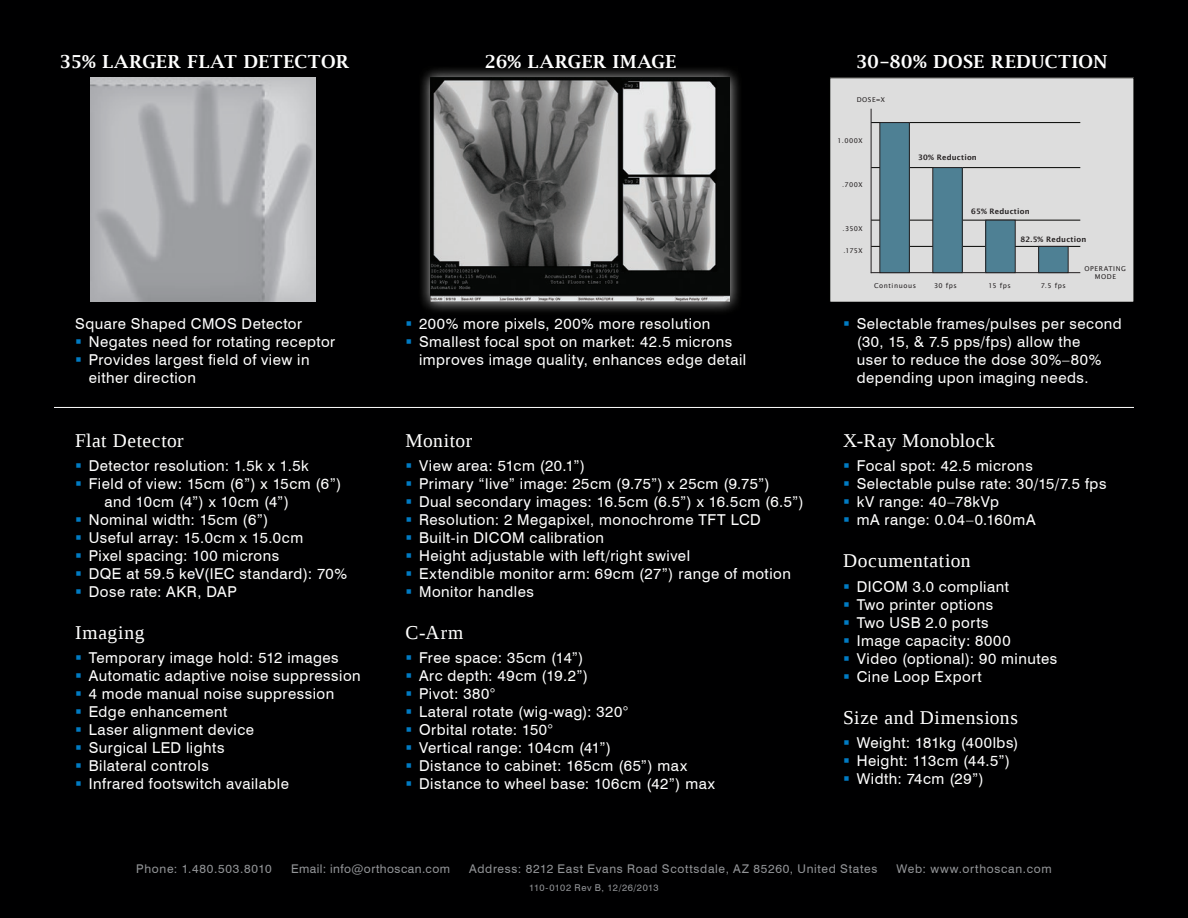
<style>
.page{position:relative;width:1188px;height:918px;background:#000001}
.page>*{position:absolute;margin:0;border:0;box-sizing:border-box;transform-origin:0 0}
.t1{font:19.5px "Liberation Serif";letter-spacing:.025em;color:#fff}
.feature_title{font:600 18px "Lucida Bright";letter-spacing:.02em;color:#fff}
.feature_paragraph{font:15px/18px "Swiss 721 BT";letter-spacing:.035em;color:#fff}
.t2{font:12px "Swiss 721 BT";letter-spacing:.055em;color:#939598}
.t3{font:12px "Swiss 721 BT";letter-spacing:.035em;color:#939598}
.t4{font:9.3px "Swiss 721 BT";letter-spacing:.045em;color:#939598}
.t5{font:600 7.5px "Lucida Sans";letter-spacing:.03em;color:#231f20}
.t6{font:6.6px/7.9px "Lucida Sans";letter-spacing:.085em;color:#231f20;text-align:center}
</style>
<div class="page">
<div style="left:418px;top:65px;width:324px;height:249px;background:#fff;opacity:.75"></div>
<img style="left:430px;top:77px;width:300px;height:225px">
<img style="left:91px;top:77px;width:225px;height:225px">
<div style="left:830px;top:78px;width:303px;height:224px;background:#ddd"></div>
<div style="left:829px;top:77px;width:304px;height:225px;border:1px solid #040503"></div>
<hr style="left:871px;top:122px;width:209px;height:1px;background:#040503">
<hr style="left:871px;top:167px;width:209px;height:1px;background:#040503">
<hr style="left:871px;top:220px;width:209px;height:1px;background:#040503">
<hr style="left:871px;top:246px;width:209px;height:1px;background:#040503">
<hr style="left:871px;top:109px;width:1px;height:164px;background:#231f20">
<hr style="left:871px;top:272px;width:209px;height:1px;background:#231f20">
<div style="left:880px;top:123px;width:29px;height:150px;background:#4e8094"></div>
<div style="left:879px;top:122px;width:31px;height:151px;border:1px solid #231f20"></div>
<div style="left:1039px;top:246px;width:29px;height:27px;background:#4e8094"></div>
<div style="left:1038px;top:246px;width:31px;height:27px;border:1px solid #231f20"></div>
<div style="left:986px;top:220px;width:29px;height:53px;background:#4e8094"></div>
<div style="left:985px;top:220px;width:31px;height:53px;border:1px solid #231f20"></div>
<div style="left:933px;top:168px;width:29px;height:105px;background:#4e8094"></div>
<div style="left:932px;top:167px;width:31px;height:106px;border:1px solid #231f20"></div>
<hr style="left:54px;top:407px;width:1080px;height:1px;background:#fff">
<p class="feature_title" style="left:60px;top:51px;width:291px">35% LARGER FLAT DETECTOR</p>
<p class="feature_title" style="left:856px;top:51px;width:253px">30–80% DOSE REDUCTION</p>
<p class="feature_title" style="left:485px;top:51px;width:193px">26% LARGER IMAGE</p>
<p class="t6" style="left:857px;top:95px;width:30px">DOSE=X</p>
<p class="feature_paragraph" style="left:75px;top:314px;width:228px">Square Shaped CMOS Detector</p>
<p class="feature_paragraph" style="left:89px;top:332px;width:248px">Negates need for rotating receptor</p>
<p class="feature_paragraph" style="left:89px;top:350px;width:222px">Provides largest field of view in either direction</p>
<p class="t1" style="left:75px;top:428px;width:110px">Flat Detector</p>
<p class="feature_paragraph" style="left:89px;top:457px;width:222px">Detector resolution: 1.5k x 1.5k</p>
<p class="feature_paragraph" style="left:104px;top:475px;width:238px;text-indent:-16px">Field of view: 15cm (6”) x 15cm (6”) and 10cm (4”) x 10cm (4”)</p>
<p class="feature_paragraph" style="left:89px;top:511px;width:181px">Nominal width: 15cm (6”)</p>
<p class="feature_paragraph" style="left:89px;top:529px;width:216px">Useful array: 15.0cm x 15.0cm</p>
<p class="feature_paragraph" style="left:89px;top:547px;width:192px">Pixel spacing: 100 microns</p>
<p class="feature_paragraph" style="left:89px;top:565px;width:260px">DQE at 59.5 keV(IEC standard): 70%</p>
<p class="feature_paragraph" style="left:89px;top:583px;width:150px">Dose rate: AKR, DAP</p>
<p class="t1" style="left:75px;top:620px;width:71px">Imaging</p>
<p class="feature_paragraph" style="left:89px;top:649px;width:251px">Temporary image hold: 512 images</p>
<p class="feature_paragraph" style="left:89px;top:667px;width:274px">Automatic adaptive noise suppression</p>
<p class="feature_paragraph" style="left:89px;top:685px;width:247px">4 mode manual noise suppression</p>
<p class="feature_paragraph" style="left:89px;top:703px;width:140px">Edge enhancement</p>
<p class="feature_paragraph" style="left:89px;top:721px;width:167px">Laser alignment device</p>
<p class="feature_paragraph" style="left:89px;top:739px;width:137px">Surgical LED lights</p>
<p class="feature_paragraph" style="left:89px;top:757px;width:122px">Bilateral controls</p>
<p class="feature_paragraph" style="left:89px;top:775px;width:202px">Infrared footswitch available</p>
<p class="feature_paragraph" style="left:419px;top:314px;width:293px">200% more pixels, 200% more resolution</p>
<p class="feature_paragraph" style="left:419px;top:332px;width:329px">Smallest focal spot on market: 42.5 microns improves image quality, enhances edge detail</p>
<p class="t1" style="left:406px;top:428px;width:68px">Monitor</p>
<p class="feature_paragraph" style="left:419px;top:457px;width:168px">View area: 51cm (20.1”)</p>
<p class="feature_paragraph" style="left:419px;top:475px;width:352px">Primary “live” image: 25cm (9.75”) x 25cm (9.75”)</p>
<p class="feature_paragraph" style="left:419px;top:493px;width:386px">Dual secondary images: 16.5cm (6.5”) x 16.5cm (6.5”)</p>
<p class="feature_paragraph" style="left:419px;top:511px;width:343px">Resolution: 2 Megapixel, monochrome TFT LCD</p>
<p class="feature_paragraph" style="left:419px;top:529px;width:187px">Built-in DICOM calibration</p>
<p class="feature_paragraph" style="left:419px;top:547px;width:272px">Height adjustable with left/right swivel</p>
<p class="feature_paragraph" style="left:419px;top:565px;width:373px">Extendible monitor arm: 69cm (27”) range of motion</p>
<p class="feature_paragraph" style="left:419px;top:583px;width:116px">Monitor handles</p>
<p class="t1" style="left:406px;top:620px;width:59px">C-Arm</p>
<p class="feature_paragraph" style="left:419px;top:649px;width:166px">Free space: 35cm (14”)</p>
<p class="feature_paragraph" style="left:419px;top:667px;width:171px">Arc depth: 49cm (19.2”)</p>
<p class="feature_paragraph" style="left:419px;top:685px;width:77px">Pivot: 380°</p>
<p class="feature_paragraph" style="left:419px;top:703px;width:210px">Lateral rotate (wig-wag): 320°</p>
<p class="feature_paragraph" style="left:419px;top:721px;width:135px">Orbital rotate: 150°</p>
<p class="feature_paragraph" style="left:419px;top:739px;width:194px">Vertical range: 104cm (41”)</p>
<p class="feature_paragraph" style="left:419px;top:757px;width:270px">Distance to cabinet: 165cm (65”) max</p>
<p class="feature_paragraph" style="left:419px;top:775px;width:297px">Distance to wheel base: 106cm (42”) max</p>
<p class="t6" style="left:838px;top:137px;width:27px">1.000X</p>
<p class="t6" style="left:842px;top:181px;width:22px">.700X</p>
<p class="t6" style="left:842px;top:224px;width:22px">.350X</p>
<p class="t6" style="left:843px;top:246px;width:21px">.175X</p>
<p class="t5" style="left:918px;top:153px;width:60px">30% Reduction</p>
<p class="t5" style="left:971px;top:207px;width:60px">65% Reduction</p>
<p class="t5" style="left:1021px;top:235px;width:67px">82.5% Reduction</p>
<p class="t6" style="left:1085px;top:264px;width:43px">OPERATING<br>MODE</p>
<p class="t6" style="left:988px;top:281px;width:24px">15 fps</p>
<p class="t6" style="left:1041px;top:281px;width:26px">7.5 fps</p>
<p class="feature_paragraph" style="left:857px;top:314px;width:267px">Selectable frames/pulses per second (30, 15, &amp; 7.5 pps/fps) allow the<br>user to reduce the dose 30%–80% depending upon imaging needs.</p>
<p class="t6" style="left:874px;top:281px;width:43px">Continuous</p>
<p class="t6" style="left:934px;top:281px;width:25px">30 fps</p>
<p class="t1" style="left:843px;top:428px;width:153px">X-Ray Monoblock</p>
<p class="feature_paragraph" style="left:857px;top:457px;width:178px">Focal spot: 42.5 microns</p>
<p class="feature_paragraph" style="left:857px;top:475px;width:251px">Selectable pulse rate: 30/15/7.5 fps</p>
<p class="feature_paragraph" style="left:857px;top:493px;width:144px">kV range: 40–78kVp</p>
<p class="feature_paragraph" style="left:857px;top:511px;width:180px">mA range: 0.04–0.160mA</p>
<p class="t1" style="left:843px;top:548px;width:129px">Documentation</p>
<p class="feature_paragraph" style="left:857px;top:577px;width:154px">DICOM 3.0 compliant</p>
<p class="feature_paragraph" style="left:857px;top:595px;width:138px">Two printer options</p>
<p class="feature_paragraph" style="left:857px;top:613px;width:133px">Two USB 2.0 ports</p>
<p class="feature_paragraph" style="left:857px;top:631px;width:155px">Image capacity: 8000</p>
<p class="feature_paragraph" style="left:857px;top:649px;width:202px">Video (optional): 90 minutes</p>
<p class="feature_paragraph" style="left:857px;top:667px;width:126px">Cine Loop Export</p>
<p class="t1" style="left:843px;top:705px;width:176px">Size and Dimensions</p>
<p class="feature_paragraph" style="left:857px;top:733px;width:163px">Weight: 181kg (400lbs)</p>
<p class="feature_paragraph" style="left:857px;top:751px;width:155px">Height: 113cm (44.5”)</p>
<p class="feature_paragraph" style="left:857px;top:769px;width:129px">Width: 74cm (29”)</p>
<p class="t2" style="left:136px;top:862px;width:137px">Phone: 1.480.503.8010</p>
<p class="t3" style="left:291px;top:862px;width:160px">Email: info@orthoscan.com</p>
<p class="t2" style="left:469px;top:862px;width:410px">Address: 8212 East Evans Road Scottsdale, AZ 85260, United States</p>
<p class="t2" style="left:897px;top:862px;width:157px">Web: www.orthoscan.com</p>
<p class="t4" style="left:529px;top:882px;width:131px">110-0102 Rev B, 12/26/2013</p>
</div>
